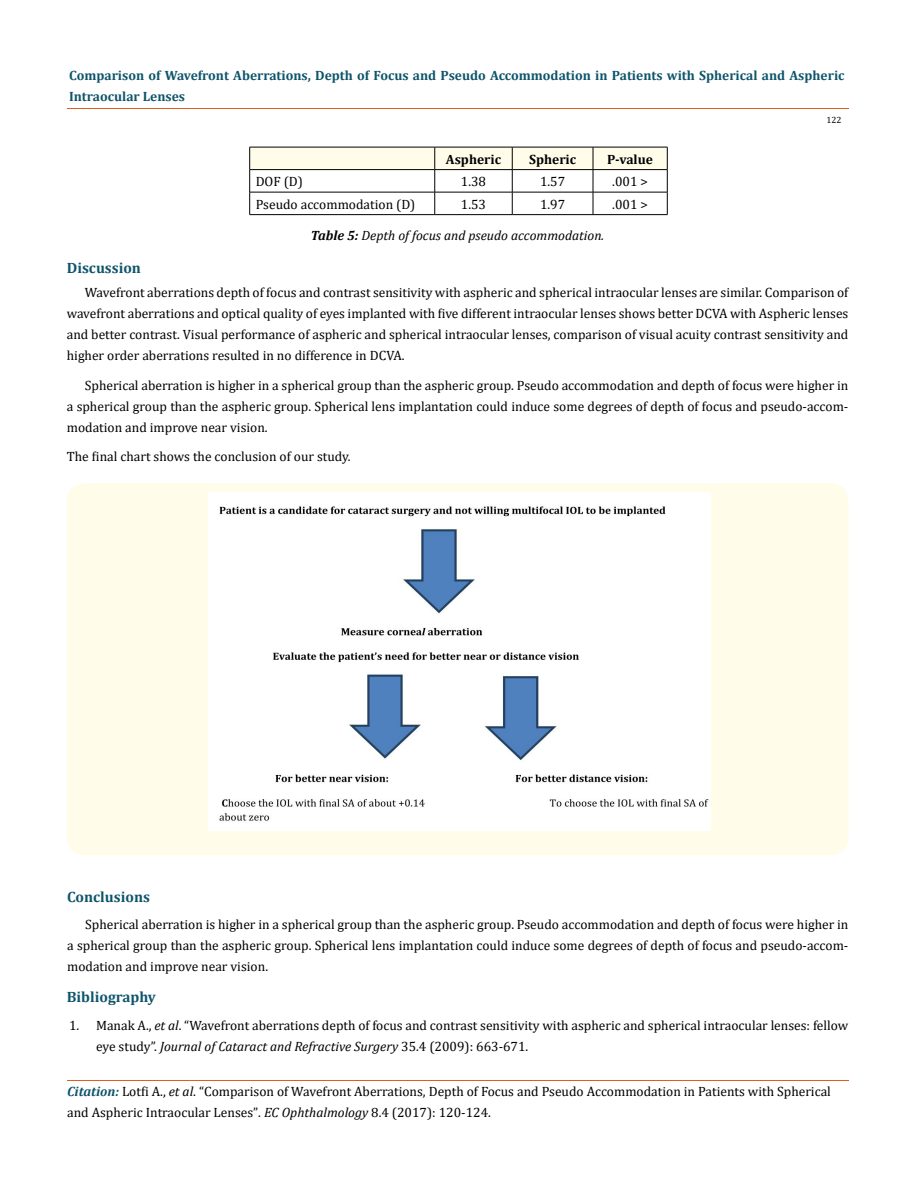
<style>
.page{position:relative;width:917px;height:1190px;background:#fff}
.page>*{position:absolute;margin:0;border:0;box-sizing:border-box;transform-origin:0 0}
.t1{font:700 15px "Cambria";color:#0e546a}
.t2{font:13.5px/21px "Cambria";color:#000;text-align:justify}
.t3{font:700 13.5px/21px "Cambria";color:#0e546a}
.t4{font:italic 13.5px "Cambria";color:#000}
.t5{font:700 13.5px "Cambria";color:#000}
.t6{font:9px "Cambria";color:#000}
.s1{font-weight:700}
.s2{font-style:italic}
.s3{font-weight:700;font-style:italic;color:#0e546a}
.s4{font-size:13.35px}
</style>
<div class="page">
<hr style="left:67px;top:1080px;width:781px;height:1px;background:#e05d1a">
<svg style="left:249px;top:147px;width:419px;height:67px"></svg>
<hr style="left:249px;top:214px;width:186px;height:1px;background:#000">
<hr style="left:435px;top:214px;width:77px;height:1px;background:#000">
<hr style="left:512px;top:214px;width:81px;height:1px;background:#000">
<hr style="left:593px;top:214px;width:74px;height:1px;background:#000">
<div style="left:67px;top:483px;width:781px;height:372px;background:#fffde9;border-radius:18px"></div>
<img style="left:208px;top:492px;width:502px;height:338px">
<p class="t3" style="left:69px;top:65px;width:777px">Comparison of Wavefront Aberrations, Depth of Focus and Pseudo Accommodation in Patients with Spherical and Aspheric<br>Intraocular Lenses</p>
<p class="t6" style="left:826px;top:114px;width:16px">122</p>
<p class="t5" style="left:446px;top:149px;width:57px">Aspheric</p>
<p class="t5" style="left:529px;top:149px;width:49px">Spheric</p>
<p class="t5" style="left:607px;top:149px;width:47px">P-value</p>
<p class="t2" style="left:256px;top:171px;width:49px">DOF (D)</p>
<p class="t2" style="left:461px;top:171px;width:27px">1.38</p>
<p class="t2" style="left:540px;top:171px;width:27px">1.57</p>
<p class="t2" style="left:612px;top:171px;width:37px">.001 &gt;</p>
<p class="t2" style="left:256px;top:193px;width:161px">Pseudo accommodation (D)</p>
<p class="t2" style="left:461px;top:193px;width:27px">1.53</p>
<p class="t2" style="left:540px;top:193px;width:27px">1.97</p>
<p class="t2" style="left:612px;top:193px;width:37px">.001 &gt;</p>
<p class="t4" style="left:311px;top:226px;width:295px"><span class="s1">Table 5:</span> Depth of focus and pseudo accommodation.</p>
<p class="t1" style="left:67px;top:257px;width:76px">Discussion</p>
<p class="t2" style="left:67px;top:282px;width:783px;text-indent:18px">Wavefront aberrations depth of focus and contrast sensitivity with aspheric and spherical intraocular lenses are similar. Comparison of wavefront aberrations and optical quality of eyes implanted with five different intraocular lenses shows better DCVA with Aspheric lenses and better contrast. Visual performance of aspheric and spherical intraocular lenses, comparison of visual acuity contrast sensitivity and higher order aberrations resulted in no difference in DCVA.</p>
<p class="t2" style="left:67px;top:375px;width:783px;text-indent:18px">Spherical aberration is higher in a spherical group than the aspheric group. Pseudo accommodation and depth of focus were higher in a spherical group than the aspheric group. Spherical lens implantation could induce some degrees of depth of focus and pseudo-accom&shy;modation and improve near vision.</p>
<p class="t2" style="left:67px;top:446px;width:285px">The final chart shows the conclusion of our study.</p>
<p class="t1" style="left:67px;top:886px;width:84px">Conclusions</p>
<p class="t2" style="left:67px;top:913px;width:782px;text-indent:18px">Spherical aberration is higher in a spherical group than the aspheric group. Pseudo accommodation and depth of focus were higher in a spherical group than the aspheric group. Spherical lens implantation could induce some degrees of depth of focus and pseudo-accom&shy;modation and improve near vision.</p>
<p class="t1" style="left:67px;top:986px;width:91px">Bibliography</p>
<p class="t2" style="left:96px;top:1015px;width:753px;text-indent:-27px">1. Manak A., <span class="s2">et al</span>. “Wavefront aberrations depth of focus and contrast sensitivity with aspheric and spherical intraocular lenses: fellow eye study”. <span class="s2">Journal of Cataract and Refractive Surgery</span> 35.4 (2009): 663-671.</p>
<p class="t2" style="left:67px;top:1080px;width:765px"><span class="s3">Citation:</span> Lotfi A., <span class="s2">et al</span>. “Comparison of Wavefront Aberrations, Depth of Focus and Pseudo Accommodation in Patients with Spherical and Aspheric Intraocular Lenses”<span class="s4">.</span> <span class="s2">EC Ophthalmology</span> <span class="s4">8</span>.4 (2017): 120-124.</p>
</div>
